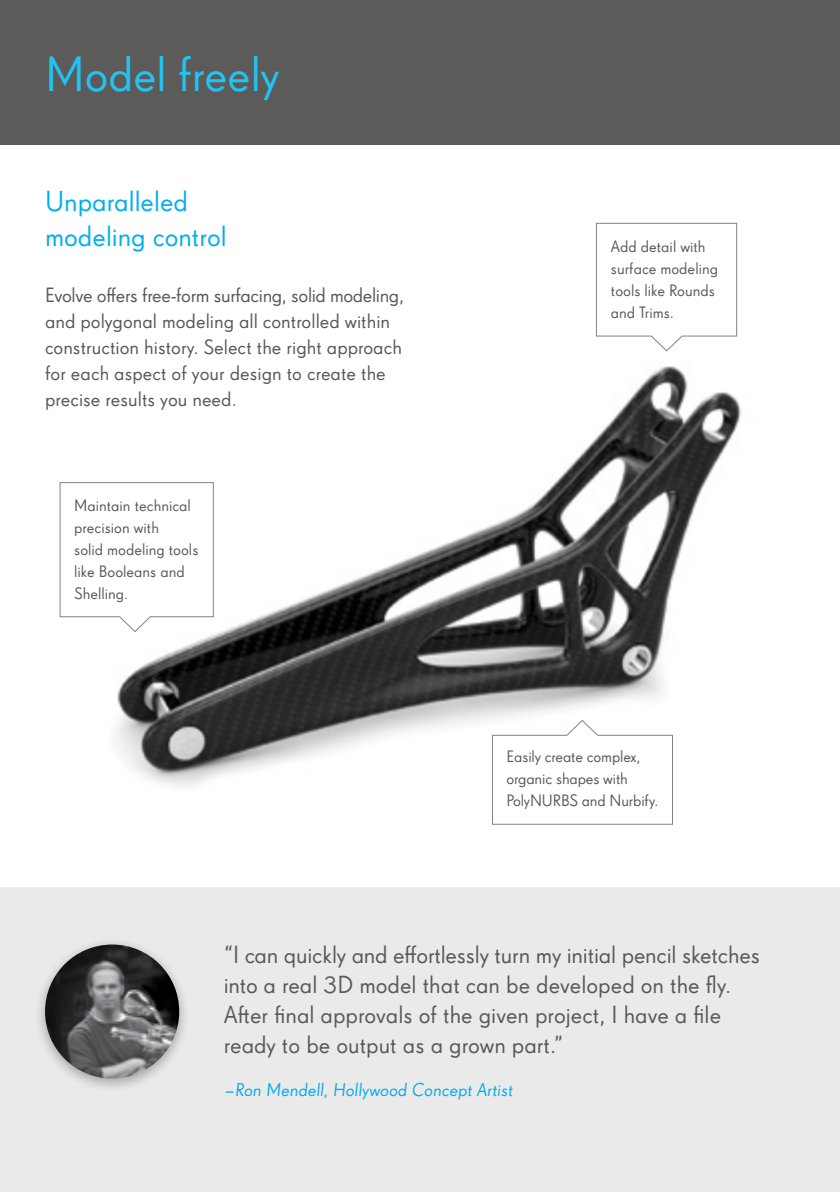
<style>
.page{position:relative;width:840px;height:1192px;background:#fff}
.page>*{position:absolute;margin:0;border:0;box-sizing:border-box;transform-origin:0 0}
.t1{font:48px "Super Grotesk Pro";color:#20c4f4}
.t2{font:28px/35px "Super Grotesk Pro";color:#00aeef}
.t3{font:24px/30px "Super Grotesk Pro";color:#58595b}
.t4{font:20px/26px "Super Grotesk Pro";color:#58595b}
.t5{font:18px "Super Grotesk Pro";color:#00aeef}
.t6{font:16px/22px "Super Grotesk Pro";color:#58595b}
</style>
<div class="page">
<img style="left:116px;top:314px;width:625px;height:472px">
<div style="left:0;top:0;width:839px;height:144px;background:#5d5b59"></div>
<div style="left:0;top:887px;width:839px;height:305px;background:#ebeaeb"></div>
<div style="left:34px;top:937px;width:156px;height:156px;background:#000;opacity:.3"></div>
<img style="left:45px;top:944px;width:134px;height:134px;border-radius:67px">
<svg style="left:595px;top:222px;width:142px;height:130px"></svg>
<svg style="left:59px;top:482px;width:155px;height:151px"></svg>
<svg style="left:491px;top:719px;width:182px;height:106px"></svg>
<h1 class="t1" style="left:45px;top:47px;width:236px">Model freely</h1>
<h2 class="t2" style="left:45px;top:183px;width:183px">Unparalleled modeling control</h2>
<p class="t4" style="left:45px;top:282px;width:360px">Evolve offers free-form surfacing, solid modeling, and polygonal modeling all controlled within construction history. Select the right approach for each aspect of your design to create the precise results you need.</p>
<p class="t6" style="left:74px;top:494px;width:126px">Maintain technical precision with<br>solid modeling tools like Booleans and<br>Shelling.</p>
<p class="t6" style="left:610px;top:236px;width:109px">Add detail with surface modeling tools like Rounds and Trims.</p>
<p class="t6" style="left:506px;top:746px;width:153px">Easily create complex, organic shapes with<br>PolyNURBS and Nurbify.</p>
<p class="t3" style="left:224px;top:940px;width:537px">“I can quickly and effortlessly turn my initial pencil sketches into a real 3D model that can be developed on the fly.<br>After final approvals of the given project, I have a file ready to be output as a grown part.”</p>
<p class="t5" style="left:224px;top:1080px;width:292px">–Ron Mendell, Hollywood Concept Artist</p>
</div>
